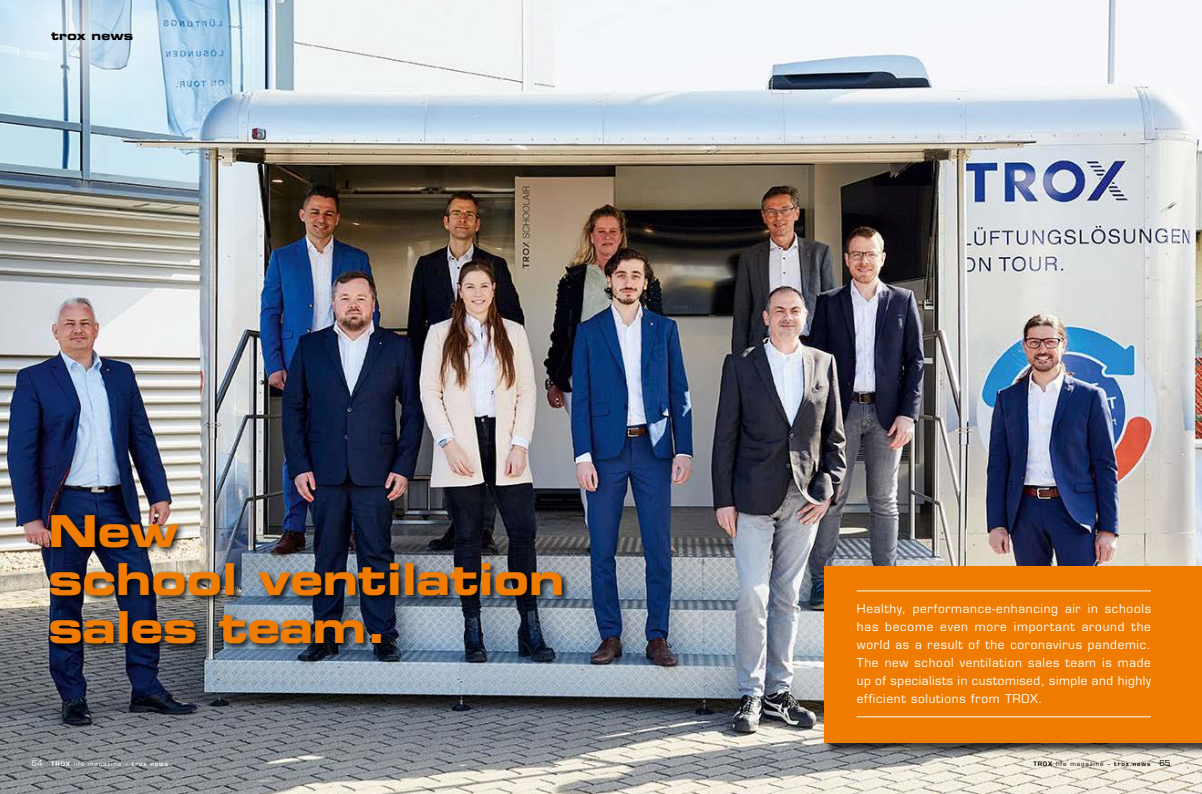
<style>
.page{position:relative;width:1202px;height:794px;background:#fff}
.page>*{position:absolute;margin:0;border:0;box-sizing:border-box;transform-origin:0 0}
.t1{font:44px/48px "Eurostile LT Std Bold Ex 2";letter-spacing:-.01em;color:#ef7c00}
.t2{font:12px/18px "Eurostile LT Std";letter-spacing:.06em;color:#fff;text-align:justify}
.t3{font:12px "Eurostile LT Std Bold Ex 2";color:#000}
.t4{font:6px "Eurostile LT Std";letter-spacing:.15em;color:#000}
.t5{font:6px "Eurostile LT Std";letter-spacing:.15em;color:#fff}
.s1{font-size:8px}
.s2{font-weight:600}
</style>
<div class="page">
<img style="left:0;top:0;width:1202px;height:794px">
<svg style="left:0;top:0;width:211px;height:119px;background:#c2dcec"></svg>
<div style="left:824px;top:566px;width:378px;height:189px;background:#000;opacity:.75"></div>
<div style="left:824px;top:566px;width:378px;height:177px;background:#ef7c00"></div>
<hr style="left:857px;top:590px;width:294px;height:1px;background:#fff">
<hr style="left:857px;top:716px;width:294px;height:1px;background:#fff">
<div style="left:48px;top:512px;width:523px;height:140px;background:#000;opacity:.9"></div>
<p class="t3" style="left:51px;top:27px;width:84px">trox news</p>
<h1 class="t1" style="left:48px;top:506px;width:518px">New<br>school ventilation sales team.</h1>
<p class="t5" style="left:31px;top:760px;width:138px"><span class="s1">64</span> <span class="s2">TROX</span> life magazine – <span class="s2">trox news</span></p>
<p class="t2" style="left:857px;top:600px;width:296px">Healthy, performance-enhancing air in schools has become even more important around the world as a result of the coronavirus pandemic.<br>The new school ventilation sales team is made up of specialists in customised, simple and highly efficient solutions from TROX.</p>
<p class="t4" style="left:1033px;top:760px;width:139px"><span class="s2">TROX</span> life magazine – <span class="s2">trox news</span> <span class="s1">65</span></p>
</div>
